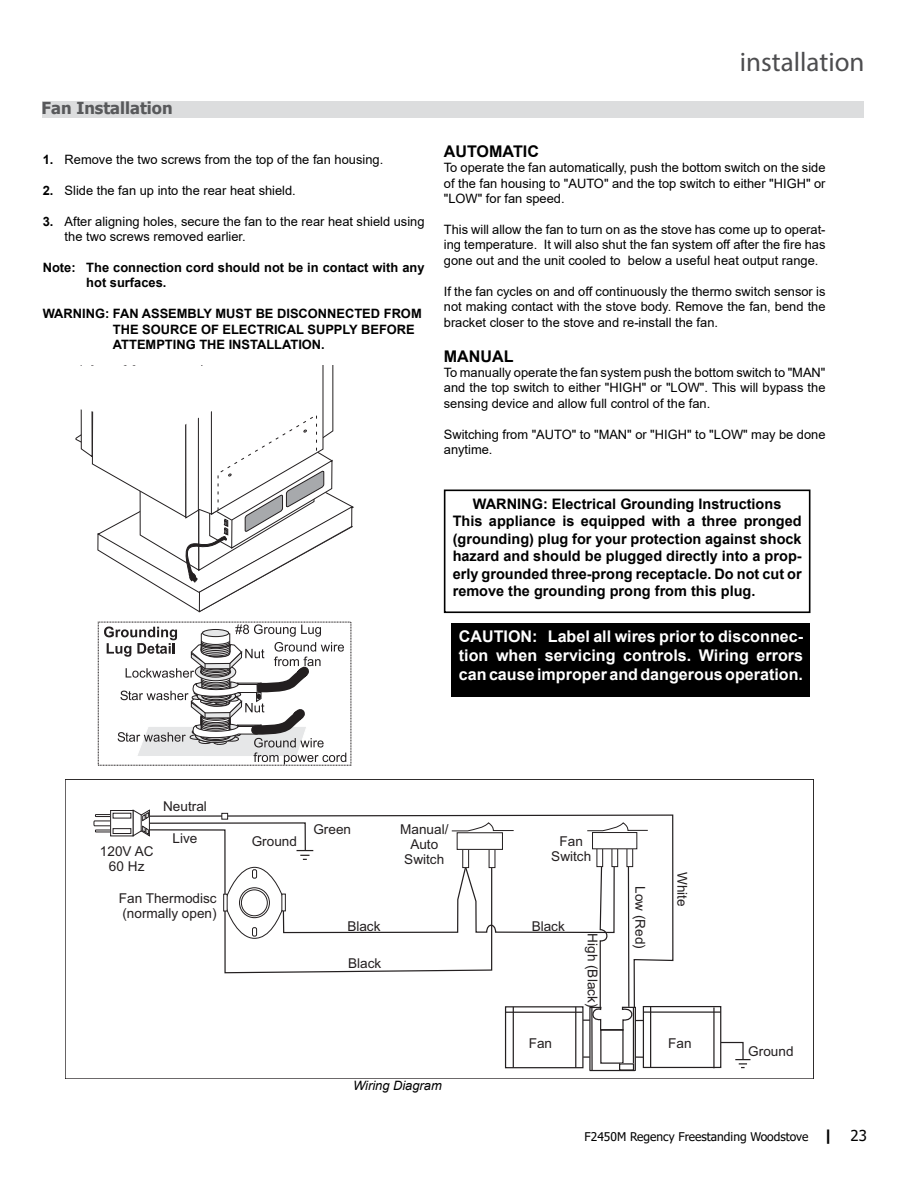
<style>
.page{position:relative;width:918px;height:1188px;background:#fff}
.page>*{position:absolute;margin:0;border:0;box-sizing:border-box;transform-origin:0 0}
.t1{font:27px "Myriad Pro";color:#4d4d4f}
.t2{font:700 16.5px "Tahoma";color:#58595b}
.t3{font:700 16.05px/19.4px "Arial";color:#fff;text-align:justify}
.t4{font:700 16.05px "Arial";color:#000}
.t5{font:700 14.55px/17.4px "Arial";color:#000}
.t6{font:13.65px/15.1px "Arial";color:#231f20;text-align:center}
.t7{font:12.9px/15.5px "Arial";color:#000;text-align:justify}
.t8{font:700 12.9px/15.5px "Arial";color:#000}
.t9{font:italic 12.9px "Arial";color:#000}
.t10{font:12px "Tahoma";color:#000}
.s1{font-weight:700}
.s2{font-weight:700;font-size:15px}
.s3{font-size:15px}
</style>
<div class="page">
<svg style="left:75px;top:366px;width:279px;height:247px"></svg>
<svg style="left:104px;top:624px;width:242px;height:141px"></svg>
<div style="left:452px;top:623px;width:358px;height:74px;background:#000"></div>
<div style="left:444px;top:490px;width:366px;height:123px;border:2px solid #000"></div>
<svg style="left:721px;top:1041px;width:29px;height:27px"></svg>
<div style="left:643px;top:1006px;width:78px;height:62px;border:1px solid #231f20"></div>
<hr style="left:644px;top:1011px;width:77px;height:2px;background:#231f20">
<hr style="left:713px;top:1007px;width:2px;height:61px;background:#231f20">
<hr style="left:650px;top:1007px;width:1px;height:60px;background:#231f20">
<svg style="left:649px;top:814px;width:25px;height:195px"></svg>
<div style="left:95px;top:814px;width:19px;height:3px;border:1px solid #231f20"></div>
<svg style="left:93px;top:815px;width:17px;height:17px"></svg>
<svg style="left:112px;top:812px;width:20px;height:22px"></svg>
<div style="left:110px;top:810px;width:24px;height:26px;border:1px solid #231f20"></div>
<div style="left:113px;top:813px;width:18px;height:5px;background:#fff"></div>
<div style="left:113px;top:829px;width:18px;height:5px;background:#fff"></div>
<div style="left:113px;top:828px;width:18px;height:6px;border:1px solid #231f20"></div>
<svg style="left:132px;top:809px;width:517px;height:263px"></svg>
<div style="left:42px;top:102px;width:822px;height:16px;background:#dcddde"></div>
<p class="t2" style="left:42px;top:97px;width:133px">Fan Installation</p>
<p class="t7" style="left:43px;top:151px;width:342px"><span class="s1">1.</span> Remove the two screws from the top of the fan housing.</p>
<p class="t7" style="left:43px;top:182px;width:255px"><span class="s1">2.</span> Slide the fan up into the rear heat shield.</p>
<p class="t7" style="left:65px;top:213px;width:361px;text-indent:-22px"><span class="s1">3.</span> After aligning holes, secure the fan to the rear heat shield using the two screws removed earlier.</p>
<p class="t8" style="left:86px;top:260px;width:340px;text-indent:-43px">Note: The connection cord should not be in contact with any hot surfaces.</p>
<p class="t8" style="left:113px;top:306px;width:310px;text-indent:-70px">WARNING: FAN ASSEMBLY MUST BE DISCONNECTED FROM<br>THE SOURCE OF ELECTRICAL SUPPLY BEFORE<br>ATTEMPTING THE INSTALLATION.</p>
<h1 class="t1" style="left:740px;top:45px;width:126px">installation</h1>
<p class="t4" style="left:444px;top:140px;width:97px">AUTOMATIC</p>
<p class="t7" style="left:444px;top:160px;width:383px">To operate the fan automatically, push the bottom switch on the side of the fan housing to "AUTO" and the top switch to either "HIGH" or "LOW" for fan speed.</p>
<p class="t7" style="left:444px;top:222px;width:383px">This will allow the fan to turn on as the stove has come up to operat&shy;ing temperature. It will also shut the fan system off after the fire has gone out and the unit cooled to below a useful heat output range.</p>
<p class="t7" style="left:444px;top:283px;width:383px">If the fan cycles on and off continuously the thermo switch sensor is not making contact with the stove body. Remove the fan, bend the bracket closer to the stove and re-install the fan.</p>
<p class="t4" style="left:444px;top:345px;width:71px">MANUAL</p>
<p class="t7" style="left:444px;top:365px;width:383px">To manually operate the fan system push the bottom switch to "MAN" and the top switch to either "HIGH" or "LOW". This will bypass the sensing device and allow full control of the fan.</p>
<p class="t7" style="left:444px;top:427px;width:383px">Switching from "AUTO" to "MAN" or "HIGH" to "LOW" may be done anytime.</p>
<p class="t5" style="left:453px;top:495px;width:351px;text-indent:20px">WARNING: Electrical Grounding Instructions This appliance is equipped with a three pronged (grounding) plug for your protection against shock hazard and should be plugged directly into a prop&shy;erly grounded three-prong receptacle. Do not cut or remove the grounding prong from this plug.</p>
<p class="t3" style="left:459px;top:627px;width:346px">CAUTION: Label all wires prior to disconnec&shy;tion when servicing controls. Wiring errors can cause improper and dangerous operation.</p>
<p class="t6" style="left:100px;top:844px;width:55px">120V AC<br>60 Hz</p>
<p class="t6" style="left:163px;top:799px;width:45px">Neutral</p>
<p class="t6" style="left:173px;top:831px;width:26px">Live</p>
<p class="t6" style="left:119px;top:891px;width:99px;text-align:left">Fan Thermodisc (normally open)</p>
<p class="t6" style="left:252px;top:833px;width:47px">Ground</p>
<p class="t6" style="left:313px;top:822px;width:39px">Green</p>
<p class="t6" style="left:400px;top:822px;width:50px">Manual/<br>Auto<br>Switch</p>
<p class="t6" style="left:551px;top:833px;width:41px">Fan<br>Switch</p>
<p class="t6" style="left:347px;top:918px;width:35px">Black</p>
<p class="t6" style="left:532px;top:918px;width:35px">Black</p>
<p class="t6" style="left:348px;top:956px;width:35px">Black</p>
<p class="t6" style="left:600px;top:933px;width:75px;rotate:90deg">High (Black)</p>
<p class="t6" style="left:648px;top:886px;width:64px;rotate:90deg">Low (Red)</p>
<p class="t6" style="left:690px;top:872px;width:36px;rotate:90deg">White</p>
<p class="t9" style="left:353px;top:1077px;width:90px">Wiring Diagram</p>
<p class="t6" style="left:529px;top:1036px;width:25px">Fan</p>
<p class="t6" style="left:668px;top:1036px;width:25px">Fan</p>
<p class="t6" style="left:748px;top:1044px;width:47px">Ground</p>
<p class="t10" style="left:585px;top:1128px;width:284px">F2450M Regency Freestanding Woodstove <span class="s2">|</span> <span class="s3">23</span></p>
</div>
